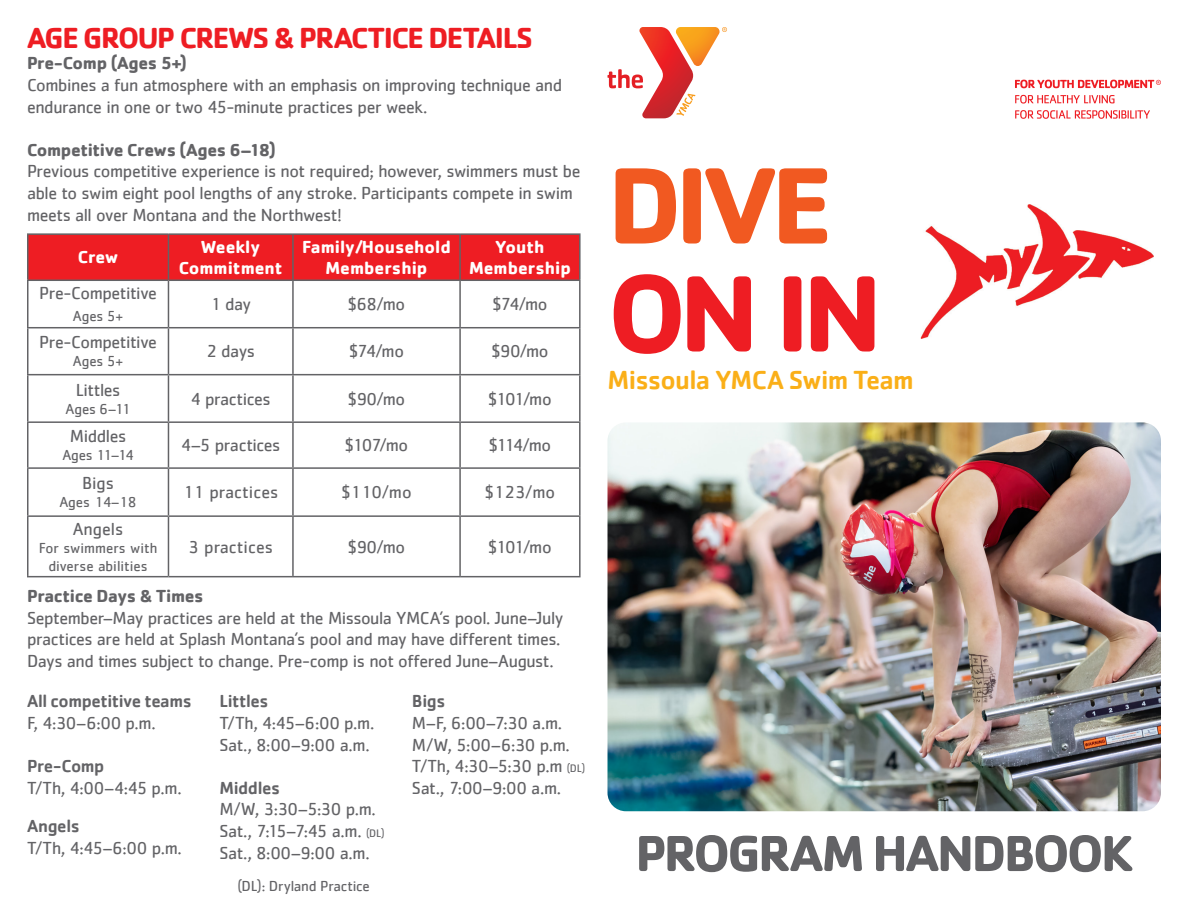
<style>
.page{position:relative;width:1188px;height:918px;background:#fff}
.page>*{position:absolute;margin:0;border:0;box-sizing:border-box;transform-origin:0 0}
.t1{font:700 112.5px "Cachet";color:#f15921}
.t2{font:700 112.5px "Cachet";color:#ee1d23}
._01_Benefit_Stateme{font:700 52.5px "Cachet";letter-spacing:-.055em;color:#636366}
.t3{font:700 30px "Cachet";letter-spacing:-.05em;color:#ee1d23}
.t4{font:500 27px "Cachet";letter-spacing:-.03em;color:#faaf18}
.t5{font:18px/21.6px "Cachet";letter-spacing:-.025em;color:#636366}
.t6{font:700 18px/21.6px "Cachet";color:#fff;text-align:center}
.t7{font:700 18px "Cachet";letter-spacing:-.02em;color:#636366}
.t8{font:500 18px "Cachet";letter-spacing:-.02em;color:#636366}
.t9{font:18px "Cachet";color:#636366}
.t10{font:15px/18px "Cachet";letter-spacing:-.005em;color:#636366;text-align:center}
.s1{font-size:11.25px}
</style>
<div class="page">
<svg style="left:608px;top:27px;width:119px;height:91px"></svg>
<svg style="left:1015px;top:95px;width:100px;height:9px"></svg>
<svg style="left:1015px;top:110px;width:135px;height:9px"></svg>
<svg style="left:1015px;top:80px;width:146px;height:8px"></svg>
<img style="left:920px;top:205px;width:234px;height:134px">
<div style="left:28px;top:235px;width:551px;height:45px;background:#ee1d23"></div>
<hr style="left:27px;top:233px;width:141px;height:2px;background:#636366">
<hr style="left:27px;top:235px;width:1px;height:45px;background:#636366">
<hr style="left:168px;top:233px;width:125px;height:2px;background:#636366">
<hr style="left:168px;top:235px;width:1px;height:45px;background:#636366">
<hr style="left:293px;top:233px;width:167px;height:2px;background:#636366">
<hr style="left:292px;top:235px;width:2px;height:45px;background:#636366">
<hr style="left:460px;top:233px;width:121px;height:2px;background:#636366">
<hr style="left:459px;top:235px;width:2px;height:45px;background:#636366">
<hr style="left:579px;top:235px;width:2px;height:45px;background:#636366">
<hr style="left:27px;top:280px;width:141px;height:1px;background:#636366">
<hr style="left:27px;top:281px;width:1px;height:46px;background:#636366">
<hr style="left:168px;top:280px;width:125px;height:1px;background:#636366">
<hr style="left:168px;top:281px;width:1px;height:46px;background:#636366">
<hr style="left:293px;top:280px;width:167px;height:1px;background:#636366">
<hr style="left:292px;top:281px;width:2px;height:46px;background:#636366">
<hr style="left:460px;top:280px;width:121px;height:1px;background:#636366">
<hr style="left:459px;top:281px;width:2px;height:46px;background:#636366">
<hr style="left:579px;top:281px;width:2px;height:46px;background:#636366">
<hr style="left:27px;top:327px;width:141px;height:1px;background:#636366">
<hr style="left:27px;top:328px;width:1px;height:46px;background:#636366">
<hr style="left:168px;top:327px;width:125px;height:1px;background:#636366">
<hr style="left:168px;top:328px;width:1px;height:46px;background:#636366">
<hr style="left:293px;top:327px;width:167px;height:1px;background:#636366">
<hr style="left:292px;top:328px;width:2px;height:46px;background:#636366">
<hr style="left:460px;top:327px;width:121px;height:1px;background:#636366">
<hr style="left:459px;top:328px;width:2px;height:46px;background:#636366">
<hr style="left:579px;top:328px;width:2px;height:46px;background:#636366">
<hr style="left:27px;top:374px;width:141px;height:1px;background:#636366">
<hr style="left:27px;top:375px;width:1px;height:46px;background:#636366">
<hr style="left:168px;top:374px;width:125px;height:1px;background:#636366">
<hr style="left:168px;top:375px;width:1px;height:46px;background:#636366">
<hr style="left:293px;top:374px;width:167px;height:1px;background:#636366">
<hr style="left:292px;top:375px;width:2px;height:46px;background:#636366">
<hr style="left:460px;top:374px;width:121px;height:1px;background:#636366">
<hr style="left:459px;top:375px;width:2px;height:46px;background:#636366">
<hr style="left:579px;top:375px;width:2px;height:46px;background:#636366">
<hr style="left:27px;top:421px;width:141px;height:2px;background:#636366">
<hr style="left:27px;top:423px;width:1px;height:44px;background:#636366">
<hr style="left:168px;top:421px;width:125px;height:2px;background:#636366">
<hr style="left:168px;top:423px;width:1px;height:44px;background:#636366">
<hr style="left:293px;top:421px;width:167px;height:2px;background:#636366">
<hr style="left:292px;top:423px;width:2px;height:44px;background:#636366">
<hr style="left:460px;top:421px;width:121px;height:2px;background:#636366">
<hr style="left:459px;top:423px;width:2px;height:44px;background:#636366">
<hr style="left:579px;top:423px;width:2px;height:44px;background:#636366">
<hr style="left:27px;top:467px;width:141px;height:2px;background:#636366">
<hr style="left:27px;top:469px;width:1px;height:46px;background:#636366">
<hr style="left:168px;top:467px;width:125px;height:2px;background:#636366">
<hr style="left:168px;top:469px;width:1px;height:46px;background:#636366">
<hr style="left:293px;top:467px;width:167px;height:2px;background:#636366">
<hr style="left:292px;top:469px;width:2px;height:46px;background:#636366">
<hr style="left:460px;top:467px;width:121px;height:2px;background:#636366">
<hr style="left:459px;top:469px;width:2px;height:46px;background:#636366">
<hr style="left:579px;top:469px;width:2px;height:46px;background:#636366">
<hr style="left:27px;top:515px;width:141px;height:2px;background:#636366">
<hr style="left:27px;top:517px;width:1px;height:59px;background:#636366">
<hr style="left:168px;top:515px;width:125px;height:2px;background:#636366">
<hr style="left:168px;top:517px;width:1px;height:59px;background:#636366">
<hr style="left:293px;top:515px;width:167px;height:2px;background:#636366">
<hr style="left:292px;top:517px;width:2px;height:59px;background:#636366">
<hr style="left:460px;top:515px;width:121px;height:2px;background:#636366">
<hr style="left:459px;top:517px;width:2px;height:59px;background:#636366">
<hr style="left:579px;top:517px;width:2px;height:59px;background:#636366">
<hr style="left:27px;top:576px;width:141px;height:1px;background:#636366">
<hr style="left:168px;top:576px;width:125px;height:1px;background:#636366">
<hr style="left:293px;top:576px;width:167px;height:1px;background:#636366">
<hr style="left:460px;top:576px;width:121px;height:1px;background:#636366">
<img style="left:608px;top:422px;width:553px;height:389px">
<p class="t3" style="left:27px;top:18px;width:507px">AGE GROUP CREWS &amp; PRACTICE DETAILS</p>
<p class="t7" style="left:27px;top:52px;width:161px">Pre-Comp (Ages 5+)</p>
<p class="t5" style="left:27px;top:74px;width:537px">Combines a fun atmosphere with an emphasis on improving technique and endurance in one or two 45-minute practices per week.</p>
<p class="t7" style="left:27px;top:138px;width:250px">Competitive Crews (Ages 6–18)</p>
<p class="t5" style="left:27px;top:160px;width:555px">Previous competitive experience is not required; however, swimmers must be able to swim eight pool lengths of any stroke. Participants compete in swim meets all over Montana and the Northwest!</p>
<p class="t6" style="left:78px;top:246px;width:42px">Crew</p>
<p class="t5" style="left:39px;top:282px;width:119px">Pre-Competitive</p>
<p class="t10" style="left:73px;top:307px;width:52px">Ages 5+</p>
<p class="t5" style="left:39px;top:331px;width:119px">Pre-Competitive</p>
<p class="t10" style="left:73px;top:352px;width:52px">Ages 5+</p>
<p class="t5" style="left:76px;top:379px;width:46px">Littles</p>
<p class="t10" style="left:66px;top:399px;width:66px">Ages 6–11</p>
<p class="t5" style="left:70px;top:425px;width:58px">Middles</p>
<p class="t10" style="left:62px;top:446px;width:73px">Ages 11–14</p>
<p class="t5" style="left:82px;top:472px;width:33px">Bigs</p>
<p class="t10" style="left:59px;top:493px;width:79px">Ages 14–18</p>
<p class="t6" style="left:201px;top:235px;width:61px">Weekly</p>
<p class="t6" style="left:179px;top:257px;width:105px">Commitment</p>
<p class="t6" style="left:302px;top:235px;width:150px">Family/Household<br>Membership</p>
<p class="t6" style="left:495px;top:235px;width:51px">Youth</p>
<p class="t6" style="left:469px;top:257px;width:103px">Membership</p>
<p class="t5" style="left:210px;top:293px;width:42px">1 day</p>
<p class="t5" style="left:348px;top:293px;width:59px">$68/mo</p>
<p class="t5" style="left:492px;top:293px;width:56px">$74/mo</p>
<p class="t5" style="left:206px;top:340px;width:50px">2 days</p>
<p class="t5" style="left:349px;top:340px;width:56px">$74/mo</p>
<p class="t5" style="left:491px;top:340px;width:59px">$90/mo</p>
<p class="t5" style="left:191px;top:388px;width:81px">4 practices</p>
<p class="t5" style="left:348px;top:388px;width:59px">$90/mo</p>
<p class="t5" style="left:488px;top:388px;width:65px">$101/mo</p>
<p class="t5" style="left:181px;top:434px;width:101px">4–5 practices</p>
<p class="t5" style="left:345px;top:434px;width:65px">$107/mo</p>
<p class="t5" style="left:489px;top:434px;width:64px">$114/mo</p>
<p class="t9" style="left:183px;top:482px;width:97px">11 practices</p>
<p class="t5" style="left:341px;top:481px;width:72px">$110/mo</p>
<p class="t5" style="left:485px;top:481px;width:72px">$123/mo</p>
<p class="t5" style="left:73px;top:518px;width:52px">Angels</p>
<p class="t10" style="left:39px;top:538px;width:120px">For swimmers with diverse abilities</p>
<p class="t9" style="left:188px;top:536px;width:86px">3 practices</p>
<p class="t5" style="left:348px;top:536px;width:59px">$90/mo</p>
<p class="t5" style="left:488px;top:536px;width:65px">$101/mo</p>
<p class="t7" style="left:27px;top:584px;width:178px">Practice Days &amp; Times</p>
<p class="t5" style="left:27px;top:607px;width:538px">September–May practices are held at the Missoula YMCA’s pool. June–July practices are held at Splash Montana’s pool and may have different times.<br>Days and times subject to change. Pre-comp is not offered June–August.</p>
<p class="t8" style="left:27px;top:690px;width:166px">All competitive teams</p>
<p class="t5" style="left:27px;top:712px;width:130px">F, 4:30–6:00 p.m.</p>
<p class="t8" style="left:27px;top:755px;width:79px">Pre-Comp</p>
<p class="t5" style="left:27px;top:777px;width:156px">T/Th, 4:00–4:45 p.m.</p>
<p class="t8" style="left:27px;top:815px;width:54px">Angels</p>
<p class="t5" style="left:27px;top:836px;width:156px">T/Th, 4:45–6:00 p.m.</p>
<p class="t8" style="left:219px;top:690px;width:50px">Littles</p>
<p class="t5" style="left:219px;top:712px;width:156px">T/Th, 4:45–6:00 p.m.</p>
<p class="t5" style="left:219px;top:734px;width:152px">Sat., 8:00–9:00 a.m.</p>
<p class="t8" style="left:219px;top:777px;width:62px">Middles</p>
<p class="t5" style="left:219px;top:798px;width:158px">M/W, 3:30–5:30 p.m.</p>
<p class="t5" style="left:219px;top:820px;width:167px">Sat., 7:15–7:45 a.m. <span class="s1">(DL)</span></p>
<p class="t5" style="left:219px;top:842px;width:152px">Sat., 8:00–9:00 a.m.</p>
<p class="t10" style="left:238px;top:877px;width:134px">(DL): Dryland Practice</p>
<p class="t8" style="left:412px;top:690px;width:35px">Bigs</p>
<p class="t5" style="left:412px;top:712px;width:152px">M–F, 6:00–7:30 a.m.</p>
<p class="t5" style="left:412px;top:734px;width:159px">M/W, 5:00–6:30 p.m.</p>
<p class="t5" style="left:412px;top:755px;width:175px">T/Th, 4:30–5:30 p.m <span class="s1">(DL)</span></p>
<p class="t5" style="left:412px;top:777px;width:151px">Sat., 7:00–9:00 a.m.</p>
<p class="t1" style="left:608px;top:133px;width:227px">DIVE</p>
<p class="t2" style="left:608px;top:241px;width:277px">ON IN</p>
<p class="t4" style="left:608px;top:363px;width:308px">Missoula YMCA Swim Team</p>
<p class="_01_Benefit_Stateme" style="left:635px;top:819px;width:499px">PROGRAM HANDBOOK</p>
</div>
